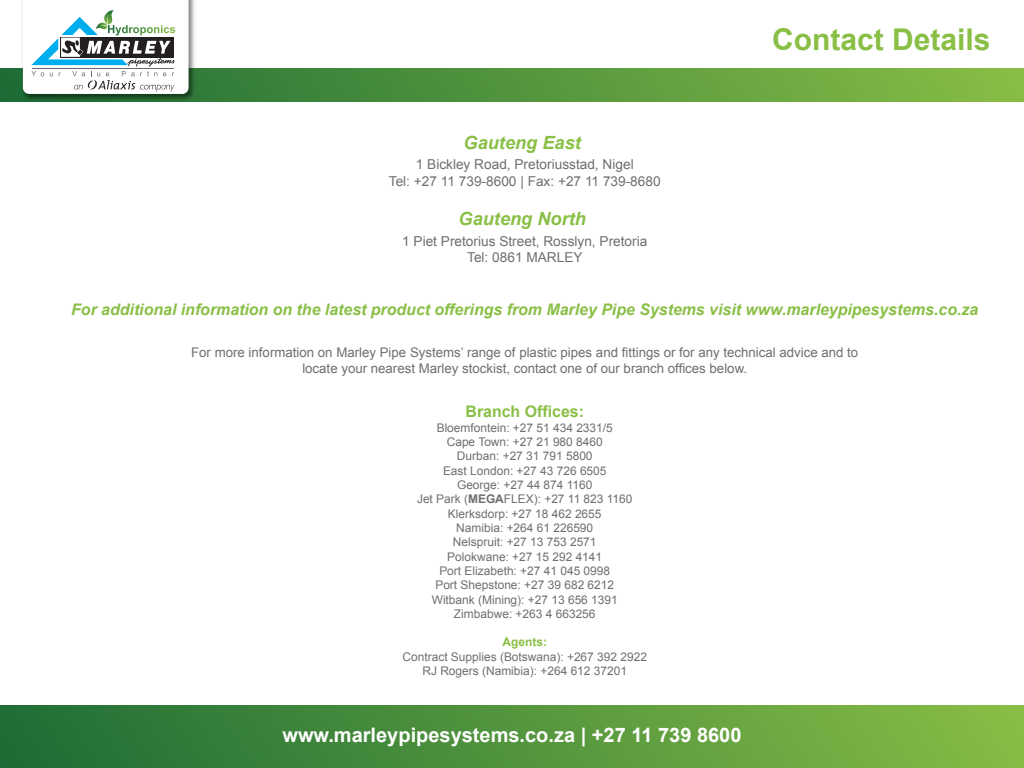
<style>
.page{position:relative;width:1024px;height:768px;background:#fff}
.page>*{position:absolute;margin:0;border:0;box-sizing:border-box;transform-origin:0 0}
.t1{font:700 30px "Arial";color:#8abf46}
.t2{font:700 20px "Arial";color:#fff}
.t3{font:italic 700 18.2px "Arial";color:#8abf46}
.t4{font:italic 700 15.9px "Arial";color:#8abf46}
.t5{font:700 15.9px "Arial";color:#8abf46}
.t6{font:13.7px/16.4px "Arial";color:#6d6f71;text-align:center}
.t7{font:13.3px/15.9px "Arial";color:#6d6f71;text-align:center}
.t8{font:11.9px/14.3px "Arial";color:#6d6f71;text-align:center}
.t9{font:700 11.9px "Arial";color:#8abf46}
.s1{font-weight:700;color:#6d6e70}
</style>
<div class="page">
<svg style="left:0;top:69px;width:1024px;height:32px"></svg>
<img style="left:19px;top:0;width:180px;height:102px">
<svg style="left:23px;top:0;width:166px;height:94px"></svg>
<div style="left:0;top:705px;width:1024px;height:63px;background:linear-gradient(to right,#1e6d36,#87bd46)"></div>
<h3 class="t3" style="left:464px;top:131px;width:119px">Gauteng East</h3>
<p class="t6" style="left:389px;top:157px;width:273px">1 Bickley Road, Pretoriusstad, Nigel<br>Tel: +27 11 739-8600 | Fax: +27 11 739-8680</p>
<h3 class="t3" style="left:459px;top:207px;width:129px">Gauteng North</h3>
<p class="t6" style="left:402px;top:233px;width:247px">1 Piet Pretorius Street, Rosslyn, Pretoria<br>Tel: 0861 MARLEY</p>
<h1 class="t1" style="left:772px;top:20px;width:220px">Contact Details</h1>
<h3 class="t4" style="left:71px;top:299px;width:909px">For additional information on the latest product offerings from Marley Pipe Systems visit www.marleypipesystems.co.za</h3>
<p class="t7" style="left:191px;top:344px;width:669px">For more information on Marley Pipe Systems’ range of plastic pipes and fittings or for any technical advice and to locate your nearest Marley stockist, contact one of our branch offices below.</p>
<h3 class="t5" style="left:466px;top:401px;width:120px">Branch Offices:</h3>
<p class="t8" style="left:417px;top:420px;width:217px">Bloemfontein: +27 51 434 2331/5<br>Cape Town: +27 21 980 8460<br>Durban: +27 31 791 5800<br>East London: +27 43 726 6505<br>George: +27 44 874 1160<br>Jet Park (<span class="s1">MEGA</span>FLEX): +27 11 823 1160<br>Klerksdorp: +27 18 462 2655<br>Namibia: +264 61 226590<br>Nelspruit: +27 13 753 2571<br>Polokwane: +27 15 292 4141<br>Port Elizabeth: +27 41 045 0998<br>Port Shepstone: +27 39 682 6212<br>Witbank (Mining): +27 13 656 1391<br>Zimbabwe: +263 4 663256</p>
<p class="t9" style="left:503px;top:634px;width:46px">Agents:</p>
<p class="t8" style="left:403px;top:650px;width:246px">Contract Supplies (Botswana): +267 392 2922<br>RJ Rogers (Namibia): +264 612 37201</p>
<h2 class="t2" style="left:282px;top:722px;width:461px">www.marleypipesystems.co.za | +27 11 739 8600</h2>
</div>
